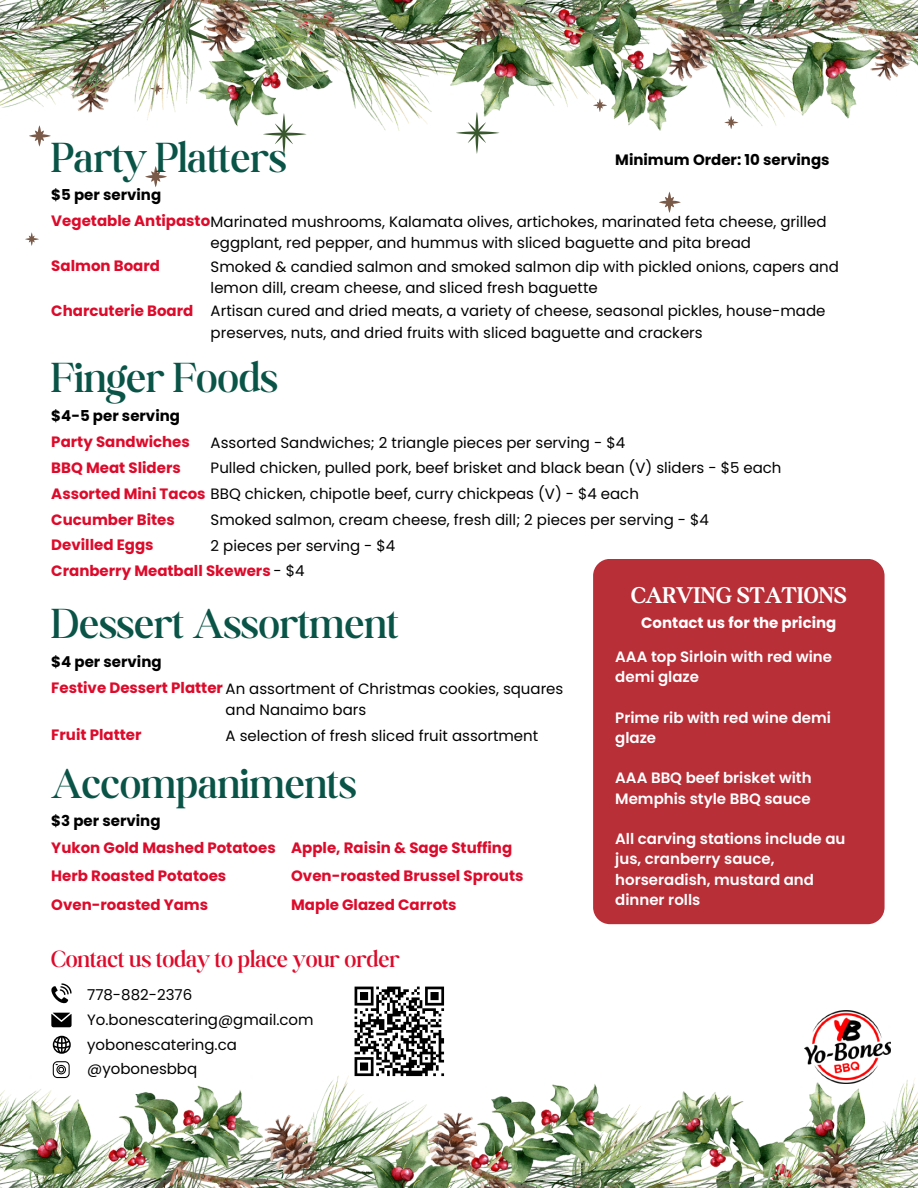
<style>
.page{position:relative;width:918px;height:1188px;background:#fff}
.page>*{position:absolute;margin:0;border:0;box-sizing:border-box;transform-origin:0 0}
.t1{font:300 45.15px "Boston Angel";color:#095447}
.t2{font:300 25.05px "Boston Angel";color:#dd0b2b}
.t3{font:700 24.3px "Boston Angel";color:#fff}
.t4{font:15px/21.3px "Poppins";color:#000}
.t5{font:700 15px "Poppins";color:#dd0b2b}
.t6{font:600 15px/20.2px "Poppins";color:#fff}
.t7{font:700 15px "Poppins";color:#000}
.t8{font:700 15px "Poppins";color:#fff}
.s1{font-weight:700;color:#dd0b2b}
.s2{font-weight:400;color:#000}
</style>
<div class="page">
<img style="left:805px;top:1010px;width:85px;height:66px">
<div style="left:593px;top:559px;width:292px;height:365px;background:#b82f38;border-radius:17px"></div>
<svg style="left:51px;top:983px;width:21px;height:21px"></svg>
<svg style="left:51px;top:1013px;width:21px;height:14px"></svg>
<svg style="left:53px;top:1036px;width:18px;height:18px"></svg>
<svg style="left:53px;top:1061px;width:17px;height:15px"></svg>
<svg style="left:456px;top:130px;width:44px;height:24px"></svg>
<svg style="left:263px;top:130px;width:44px;height:25px"></svg>
<svg style="left:29px;top:130px;width:22px;height:17px"></svg>
<svg style="left:145px;top:166px;width:22px;height:21px"></svg>
<svg style="left:659px;top:192px;width:22px;height:21px"></svg>
<svg style="left:25px;top:232px;width:14px;height:14px"></svg>
<img style="left:0;top:0;width:918px;height:130px">
<img style="left:0;top:1076px;width:918px;height:112px">
<div style="left:349px;top:981px;width:100px;height:101px;background:#fff"></div>
<svg style="left:354px;top:986px;width:91px;height:91px"></svg>
<h1 class="t1" style="left:51px;top:130px;width:237px">Party Platters</h1>
<h4 class="t4" style="left:211px;top:211px;width:617px;text-indent:-159px"><span class="s1">Vegetable Antipasto</span>Marinated mushrooms, Kalamata olives, artichokes, marinated feta cheese, grilled eggplant, red pepper, and hummus with sliced baguette and pita bread</h4>
<h4 class="t7" style="left:615px;top:149px;width:216px">Minimum Order: 10 servings</h4>
<h4 class="t7" style="left:51px;top:184px;width:111px">$5 per serving</h4>
<h4 class="t5" style="left:51px;top:255px;width:110px">Salmon Board</h4>
<h4 class="t5" style="left:51px;top:300px;width:144px">Charcuterie Board</h4>
<p class="t4" style="left:211px;top:256px;width:630px">Smoked &amp; candied salmon and smoked salmon dip with pickled onions, capers and lemon dill, cream cheese, and sliced fresh baguette</p>
<p class="t4" style="left:211px;top:300px;width:616px">Artisan cured and dried meats, a variety of cheese, seasonal pickles, house-made preserves, nuts, and dried fruits with sliced baguette and crackers</p>
<p class="t1" style="left:51px;top:351px;width:228px">Finger Foods</p>
<h4 class="t5" style="left:51px;top:432px;width:140px">Party Sandwiches</h4>
<h1 class="t4" style="left:211px;top:432px;width:416px">Assorted Sandwiches; 2 triangle pieces per serving - $4</h1>
<h4 class="t7" style="left:51px;top:405px;width:130px">$4-5 per serving</h4>
<h4 class="t5" style="left:51px;top:457px;width:131px">BBQ Meat Sliders</h4>
<p class="t4" style="left:211px;top:457px;width:572px">Pulled chicken, pulled pork, beef brisket and black bean (V) sliders - $5 each</p>
<h4 class="t4" style="left:51px;top:483px;width:589px"><span class="s1">Assorted Mini Tacos</span> BBQ chicken, chipotle beef, curry chickpeas (V) - $4 each</h4>
<h4 class="t5" style="left:51px;top:509px;width:125px">Cucumber Bites</h4>
<p class="t4" style="left:211px;top:509px;width:500px">Smoked salmon, cream cheese, fresh dill; 2 pieces per serving - $4</p>
<h4 class="t5" style="left:51px;top:535px;width:104px">Devilled Eggs</h4>
<p class="t4" style="left:211px;top:535px;width:186px">2 pieces per serving - $4</p>
<h2 class="t5" style="left:51px;top:560px;width:255px">Cranberry Meatball Skewers <span class="s2">- $4</span></h2>
<h4 class="t1" style="left:51px;top:597px;width:349px">Dessert Assortment</h4>
<h4 class="t3" style="left:631px;top:580px;width:217px">CARVING STATIONS</h4>
<h4 class="t8" style="left:641px;top:613px;width:197px">Contact us for the pricing</h4>
<h1 class="t7" style="left:51px;top:651px;width:112px">$4 per serving</h1>
<h4 class="t4" style="left:226px;top:678px;width:339px;text-indent:-174px"><span class="s1">Festive Dessert Platter</span> An assortment of Christmas cookies, squares and Nanaimo bars</h4>
<h4 class="t5" style="left:51px;top:725px;width:92px">Fruit Platter</h4>
<h4 class="t4" style="left:226px;top:725px;width:314px">A selection of fresh sliced fruit assortment</h4>
<h4 class="t1" style="left:51px;top:757px;width:307px">Accompaniments</h4>
<h4 class="t5" style="left:51px;top:837px;width:226px">Yukon Gold Mashed Potatoes</h4>
<h4 class="t7" style="left:51px;top:811px;width:111px">$3 per serving</h4>
<p class="t5" style="left:51px;top:866px;width:176px">Herb Roasted Potatoes</p>
<h4 class="t5" style="left:51px;top:894px;width:158px">Oven-roasted Yams</h4>
<p class="t5" style="left:291px;top:837px;width:223px">Apple, Raisin &amp; Sage Stuffing</p>
<h1 class="t5" style="left:291px;top:866px;width:234px">Oven-roasted Brussel Sprouts</h1>
<h4 class="t5" style="left:291px;top:894px;width:167px">Maple Glazed Carrots</h4>
<p class="t2" style="left:51px;top:944px;width:350px">Contact us today to place your order</p>
<h3 class="t4" style="left:87px;top:984px;width:107px">778-882-2376</h3>
<p class="t4" style="left:87px;top:1009px;width:228px">Yo.bonescatering@gmail.com</p>
<p class="t4" style="left:87px;top:1034px;width:151px">yobonescatering.ca</p>
<p class="t4" style="left:87px;top:1058px;width:112px">@yobonesbbq</p>
<h4 class="t6" style="left:615px;top:646px;width:218px">AAA top Sirloin with red wine demi glaze</h4>
<h4 class="t6" style="left:615px;top:707px;width:217px">Prime rib with red wine demi glaze</h4>
<h4 class="t6" style="left:615px;top:768px;width:198px">AAA BBQ beef brisket with<br>Memphis style BBQ sauce</h4>
<h4 class="t6" style="left:615px;top:829px;width:232px">All carving stations include au jus, cranberry sauce, horseradish, mustard and dinner rolls</h4>
</div>
